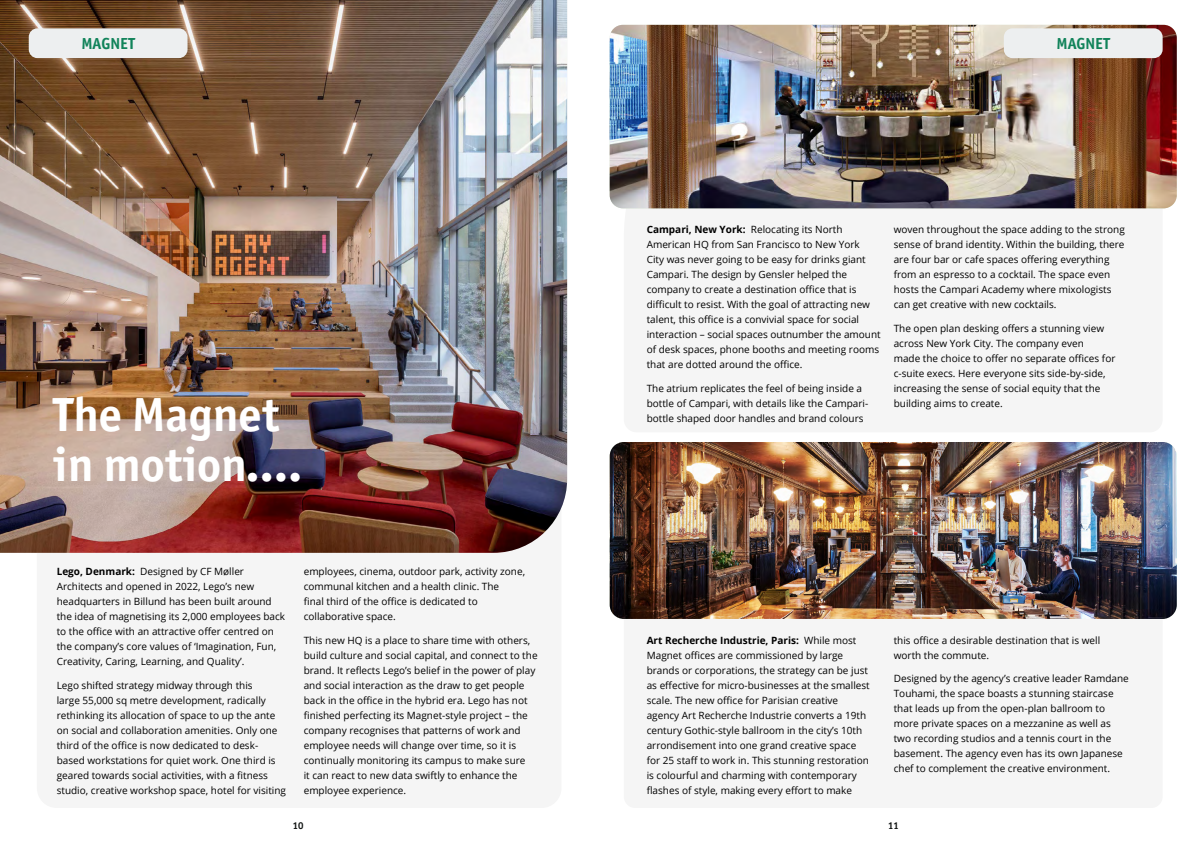
<style>
.page{position:relative;width:1191px;height:842px;background:#fff}
.page>*{position:absolute;margin:0;border:0;box-sizing:border-box;transform-origin:0 0}
.t1{font:700 48px/50px "Officina Sans ITC Pro";color:#fff}
.t2{font:700 16px "Officina Sans ITC Pro";color:#11835a}
.t3{font:10px/15px "Open Sans";color:#000}
.t4{font:700 10px "Officina Sans ITC Pro";color:#121514}
.s1{font-weight:700}
</style>
<div class="page">
<img style="left:609px;top:25px;width:567px;height:183px">
<div style="left:37px;top:333px;width:524px;height:475px;background:#f5f5f5;border-radius:20px"></div>
<img style="left:0;top:0;width:567px;height:553px">
<div style="left:1003px;top:28px;width:159px;height:30px;background:#edeff0;border-radius:9px"></div>
<div style="left:29px;top:28px;width:158px;height:30px;background:#edeff0;border-radius:9px"></div>
<div style="left:624px;top:518px;width:538px;height:290px;background:#f5f5f5;border-radius:11px"></div>
<img style="left:609px;top:442px;width:567px;height:177px">
<h2 class="t2" style="left:81px;top:34px;width:55px">MAGNET</h2>
<h2 class="t2" style="left:1056px;top:34px;width:55px">MAGNET</h2>
<h1 class="t1" style="left:54px;top:389px;width:250px">The Magnet in motion….</h1>
<p class="t3" style="left:57px;top:564px;width:230px"><span class="s1">Lego, Denmark:</span> Designed by CF Møller Architects and opened in 2022, Lego’s new headquarters in Billund has been built around the idea of magnetising its 2,000 employees back to the office with an attractive offer centred on the company’s core values of ‘Imagination, Fun, Creativity, Caring, Learning, and Quality’.</p>
<p class="t3" style="left:57px;top:677px;width:231px">Lego shifted strategy midway through this<br>large 55,000 sq metre development, radically rethinking its allocation of space to up the ante on social and collaboration amenities. Only one third of the office is now dedicated to desk&shy;based workstations for quiet work. One third is geared towards social activities, with a fitness studio, creative workshop space, hotel for visiting</p>
<p class="t3" style="left:304px;top:564px;width:223px">employees, cinema, outdoor park, activity zone, communal kitchen and a health clinic. The<br>final third of the office is dedicated to collaborative space.</p>
<p class="t3" style="left:304px;top:632px;width:235px">This new HQ is a place to share time with others, build culture and social capital, and connect to the brand. It reflects Lego’s belief in the power of play and social interaction as the draw to get people back in the office in the hybrid era. Lego has not finished perfecting its Magnet-style project – the company recognises that patterns of work and employee needs will change over time, so it is continually monitoring its campus to make sure<br>it can react to new data swiftly to enhance the employee experience.</p>
<p class="t3" style="left:646px;top:222px;width:235px"><span class="s1">Campari, New York:</span> Relocating its North American HQ from San Francisco to New York<br>City was never going to be easy for drinks giant Campari. The design by Gensler helped the company to create a destination office that is difficult to resist. With the goal of attracting new talent, this office is a convivial space for social interaction – social spaces outnumber the amount of desk spaces, phone booths and meeting rooms that are dotted around the office.</p>
<p class="t3" style="left:646px;top:380px;width:223px">The atrium replicates the feel of being inside a bottle of Campari, with details like the Campari&shy;bottle shaped door handles and brand colours</p>
<p class="t3" style="left:893px;top:222px;width:233px">woven throughout the space adding to the strong sense of brand identity. Within the building, there are four bar or cafe spaces offering everything from an espresso to a cocktail. The space even hosts the Campari Academy where mixologists can get creative with new cocktails.</p>
<p class="t3" style="left:893px;top:320px;width:223px">The open plan desking offers a stunning view across New York City. The company even<br>made the choice to offer no separate offices for c-suite execs. Here everyone sits side-by-side, increasing the sense of social equity that the building aims to create.</p>
<p class="t3" style="left:646px;top:632px;width:225px"><span class="s1">Art Recherche Industrie, Paris:</span> While most Magnet offices are commissioned by large brands or corporations, the strategy can be just as effective for micro-businesses at the smallest scale. The new office for Parisian creative agency Art Recherche Industrie converts a 19th century Gothic-style ballroom in the city’s 10th arrondisement into one grand creative space for 25 staff to work in. This stunning restoration is colourful and charming with contemporary flashes of style, making every effort to make</p>
<p class="t3" style="left:893px;top:632px;width:208px">this office a desirable destination that is well worth the commute.</p>
<p class="t3" style="left:893px;top:671px;width:236px">Designed by the agency’s creative leader Ramdane Touhami, the space boasts a stunning staircase that leads up from the open-plan ballroom to more private spaces on a mezzanine as well as two recording studios and a tennis court in the basement. The agency even has its own Japanese chef to complement the creative environment.</p>
<p class="t4" style="left:293px;top:820px;width:12px">10</p>
<p class="t4" style="left:888px;top:820px;width:12px">11</p>
</div>
